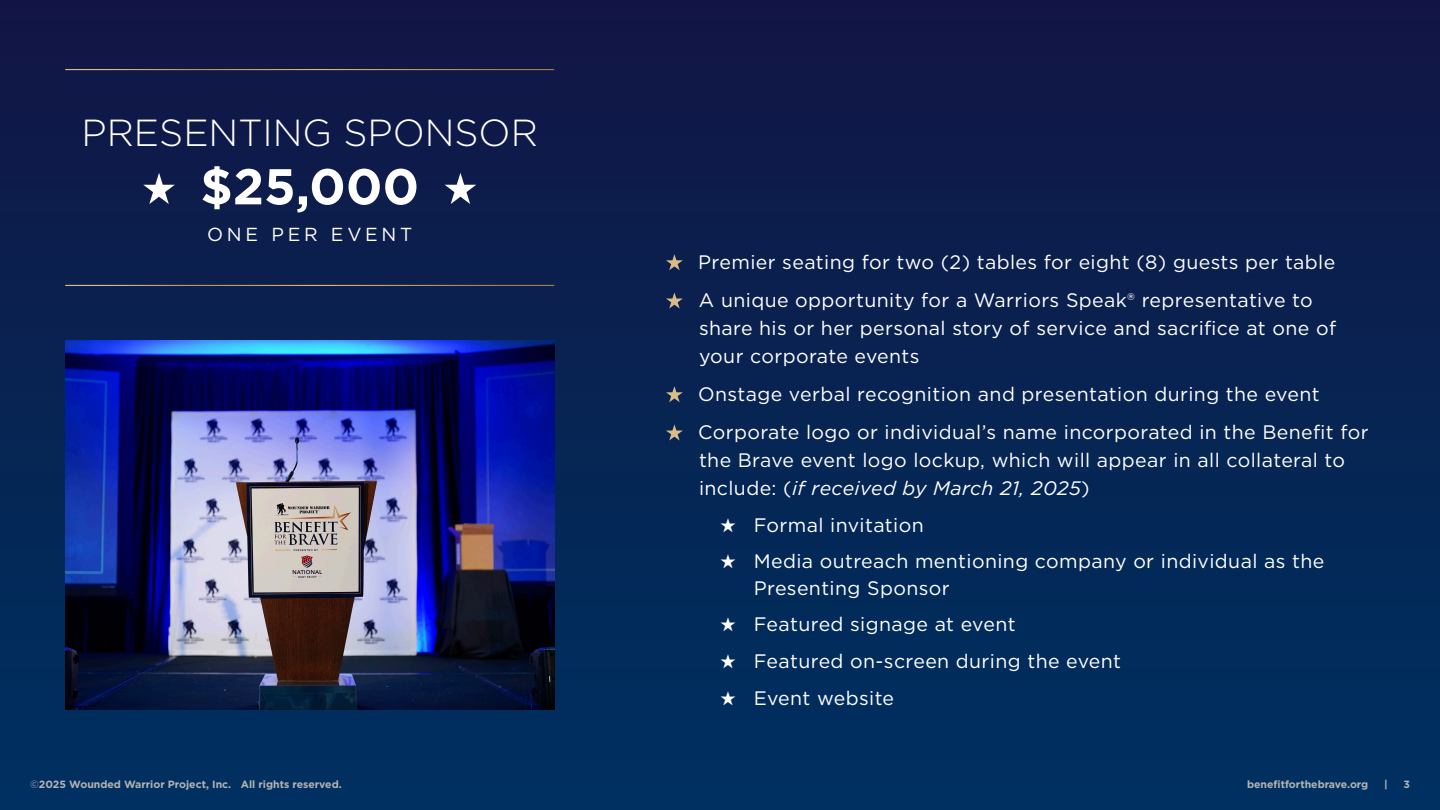
<style>
.page{position:relative;width:1440px;height:810px;background:#fff}
.page>*{position:absolute;margin:0;border:0;box-sizing:border-box;transform-origin:0 0}
.t1{font:700 50.25px "Gotham";color:#fff}
.Paragraph_Style_2{font:300 37.72px "Gotham";color:#fff}
.t2{font:19.5px/27.8px "Gotham";letter-spacing:.02em;color:#fff}
.Paragraph_Style_3{font:18.83px "Gotham";letter-spacing:.2em;color:#fff}
.t3{font:700 10.5px "Gotham";color:#b3b3b3}
.s1{font-style:italic}
.s2{font-weight:400}
</style>
<div class="page">
<div style="left:0;top:0;width:1440px;height:810px;background:linear-gradient(to bottom,#121545,#003161)"></div>
<svg style="left:143px;top:173px;width:32px;height:31px"></svg>
<svg style="left:445px;top:173px;width:31px;height:31px"></svg>
<hr style="left:65px;top:69px;width:489px;height:1px;background:#fff">
<hr style="left:65px;top:285px;width:489px;height:1px;background:#fff">
<img style="left:65px;top:340px;width:489px;height:370px">
<p class="Paragraph_Style_2" style="left:82px;top:109px;width:458px">PRESENTING SPONSOR</p>
<p class="t1" style="left:200px;top:153px;width:220px">$25,000</p>
<p class="Paragraph_Style_3" style="left:207px;top:222px;width:207px">ONE PER EVENT</p>
<p class="t2" style="left:665px;top:248px;width:672px">★ Premier seating for two (2) tables for eight (8) guests per table</p>
<p class="t2" style="left:699px;top:286px;width:639px;text-indent:-34px">★ A unique opportunity for a Warriors Speak® representative to share his or her personal story of service and sacrifice at one of your corporate events</p>
<p class="t2" style="left:665px;top:380px;width:656px">★ Onstage verbal recognition and presentation during the event</p>
<p class="t2" style="left:699px;top:418px;width:671px;text-indent:-34px">★ Corporate logo or individual’s name incorporated in the Benefit for the Brave event logo lockup, which will appear in all collateral to include: (<span class="s1">if received by March 21, 2025</span>)</p>
<p class="t2" style="left:720px;top:510px;width:205px">★ Formal invitation</p>
<p class="t2" style="left:754px;top:548px;width:572px;line-height:26.2px;text-indent:-34px">★ Media outreach mentioning company or individual as the<br>Presenting Sponsor</p>
<p class="t2" style="left:720px;top:610px;width:297px">★ Featured signage at event</p>
<p class="t2" style="left:720px;top:647px;width:403px">★ Featured on-screen during the event</p>
<p class="t2" style="left:720px;top:684px;width:176px">★ Event website</p>
<p class="t3" style="left:30px;top:777px;width:313px"><span class="s2">©</span>2025 Wounded Warrior Project, Inc. All rights reserved.</p>
<p class="t3" style="left:1247px;top:777px;width:123px">benefitforthebrave.org</p>
<p class="t3" style="left:1384px;top:777px;width:5px">|</p>
<p class="t3" style="left:1404px;top:777px;width:8px">3</p>
</div>
